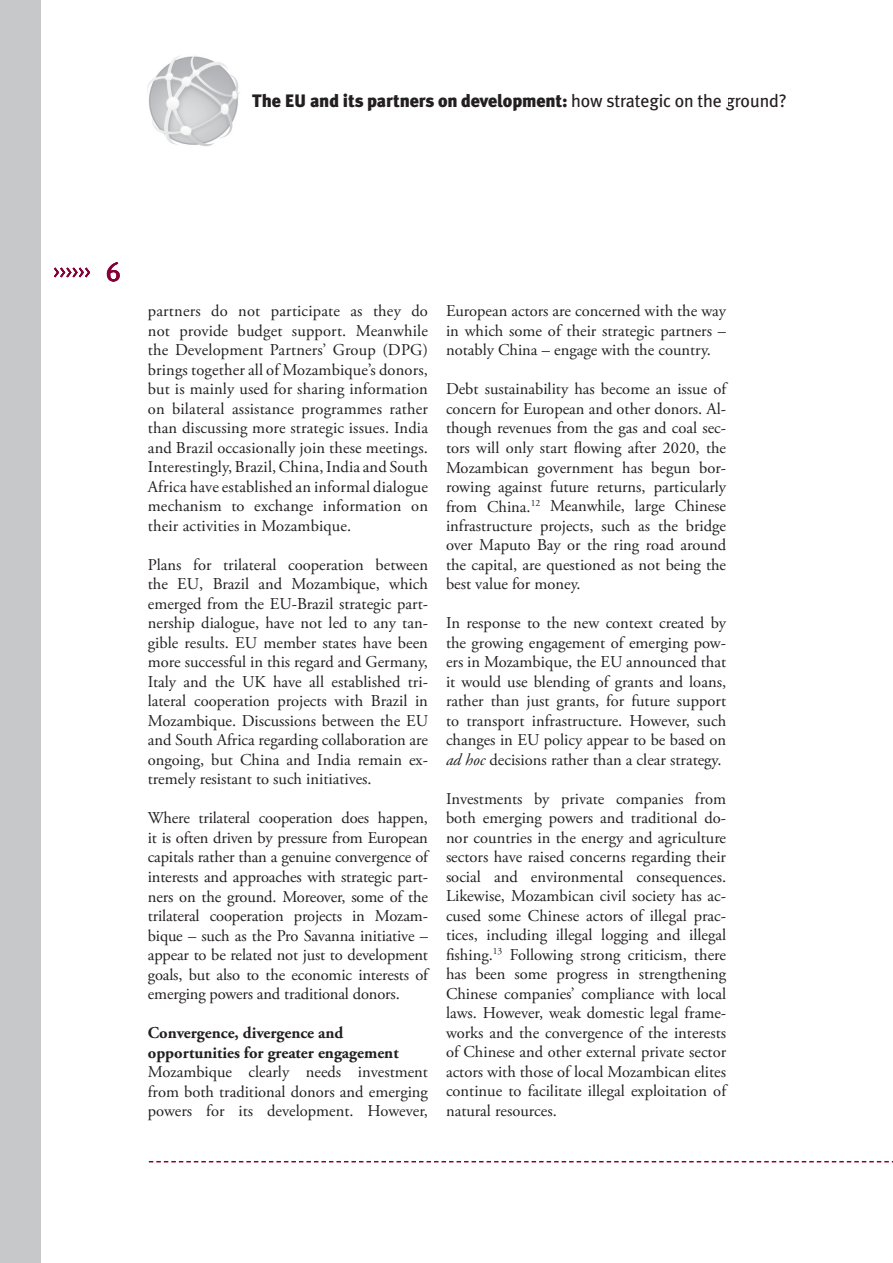
<style>
.page{position:relative;width:893px;height:1263px;background:#fff}
.page>*{position:absolute;margin:0;border:0;box-sizing:border-box;transform-origin:0 0}
.t1{font:27px "Meta Plus Book Caps";color:#860037}
.t2{font:900 18px "Meta Plus";letter-spacing:-.01em;color:#231f20}
.t3{font:16.5px/19.5px "Adobe Garamond Pro";color:#231f20;text-align:justify}
.t4{font:700 16.5px/19.5px "Adobe Garamond Pro";color:#231f20}
.s1{font-weight:400}
.s2{font-style:italic}
</style>
<div class="page">
<svg style="left:149px;top:1161px;width:744px;height:1px"></svg>
<img style="left:147px;top:56px;width:93px;height:91px">
<div style="left:0;top:0;width:40px;height:1263px;background:#c7c8ca"></div>
<svg style="left:54px;top:268px;width:36px;height:9px"></svg>
<p class="t2" style="left:252px;top:90px;width:536px">The EU and its partners on development: <span class="s1">how strategic on the ground?</span></p>
<h1 class="t1" style="left:106px;top:256px;width:16px">6</h1>
<p class="t3" style="left:148px;top:302px;width:282px">partners do not participate as they do not provide budget support. Meanwhile the Development Partners’ Group (DPG) brings together all of Mozambique’s donors, but is mainly used for sharing information on bilateral assistance programmes rather than discussing more strategic issues. India and Brazil occasionally join these meetings.<br>Interestingly, Brazil, China, India and South Africa have established an informal dialogue mechanism to exchange information on their activities in Mozambique.</p>
<p class="t3" style="left:148px;top:555px;width:282px">Plans for trilateral cooperation between the EU, Brazil and Mozambique, which emerged from the EU-Brazil strategic part&shy;nership dialogue, have not led to any tan&shy;gible results. EU member states have been more successful in this regard and Germany, Italy and the UK have all established tri&shy;lateral cooperation projects with Brazil in Mozambique. Discussions between the EU and South Africa regarding collaboration are ongoing, but China and India remain ex&shy;tremely resistant to such initiatives.</p>
<p class="t3" style="left:148px;top:809px;width:282px">Where trilateral cooperation does happen, it is often driven by pressure from European capitals rather than a genuine convergence of interests and approaches with strategic part&shy;ners on the ground. Moreover, some of the trilateral cooperation projects in Mozam&shy;bique – such as the Pro Savanna initiative – appear to be related not just to development goals, but also to the economic interests of emerging powers and traditional donors.</p>
<p class="t4" style="left:148px;top:1023px;width:252px">Convergence, divergence and opportunities for greater engagement</p>
<p class="t3" style="left:148px;top:1063px;width:282px">Mozambique clearly needs investment from both traditional donors and emerging powers for its development. However,</p>
<p class="t3" style="left:446px;top:302px;width:282px">European actors are concerned with the way in which some of their strategic partners – notably China – engage with the country.</p>
<p class="t3" style="left:446px;top:380px;width:282px">Debt sustainability has become an issue of concern for European and other donors. Al&shy;though revenues from the gas and coal sec&shy;tors will only start flowing after 2020, the Mozambican government has begun bor&shy;rowing against future returns, particularly from China.<sup>12</sup> Meanwhile, large Chinese infrastructure projects, such as the bridge over Maputo Bay or the ring road around the capital, are questioned as not being the best value for money.</p>
<p class="t3" style="left:446px;top:614px;width:282px">In response to the new context created by the growing engagement of emerging pow&shy;ers in Mozambique, the EU announced that it would use blending of grants and loans, rather than just grants, for future support to transport infrastructure. However, such changes in EU policy appear to be based on <span class="s2">ad hoc</span> decisions rather than a clear strategy.</p>
<p class="t3" style="left:446px;top:789px;width:282px">Investments by private companies from both emerging powers and traditional do&shy;nor countries in the energy and agriculture sectors have raised concerns regarding their social and environmental consequences.<br>Likewise, Mozambican civil society has ac&shy;cused some Chinese actors of illegal prac&shy;tices, including illegal logging and illegal fishing.<sup>13</sup> Following strong criticism, there has been some progress in strengthening Chinese companies’ compliance with local laws. However, weak domestic legal frame&shy;works and the convergence of the interests of Chinese and other external private sector actors with those of local Mozambican elites continue to facilitate illegal exploitation of natural resources.</p>
</div>
